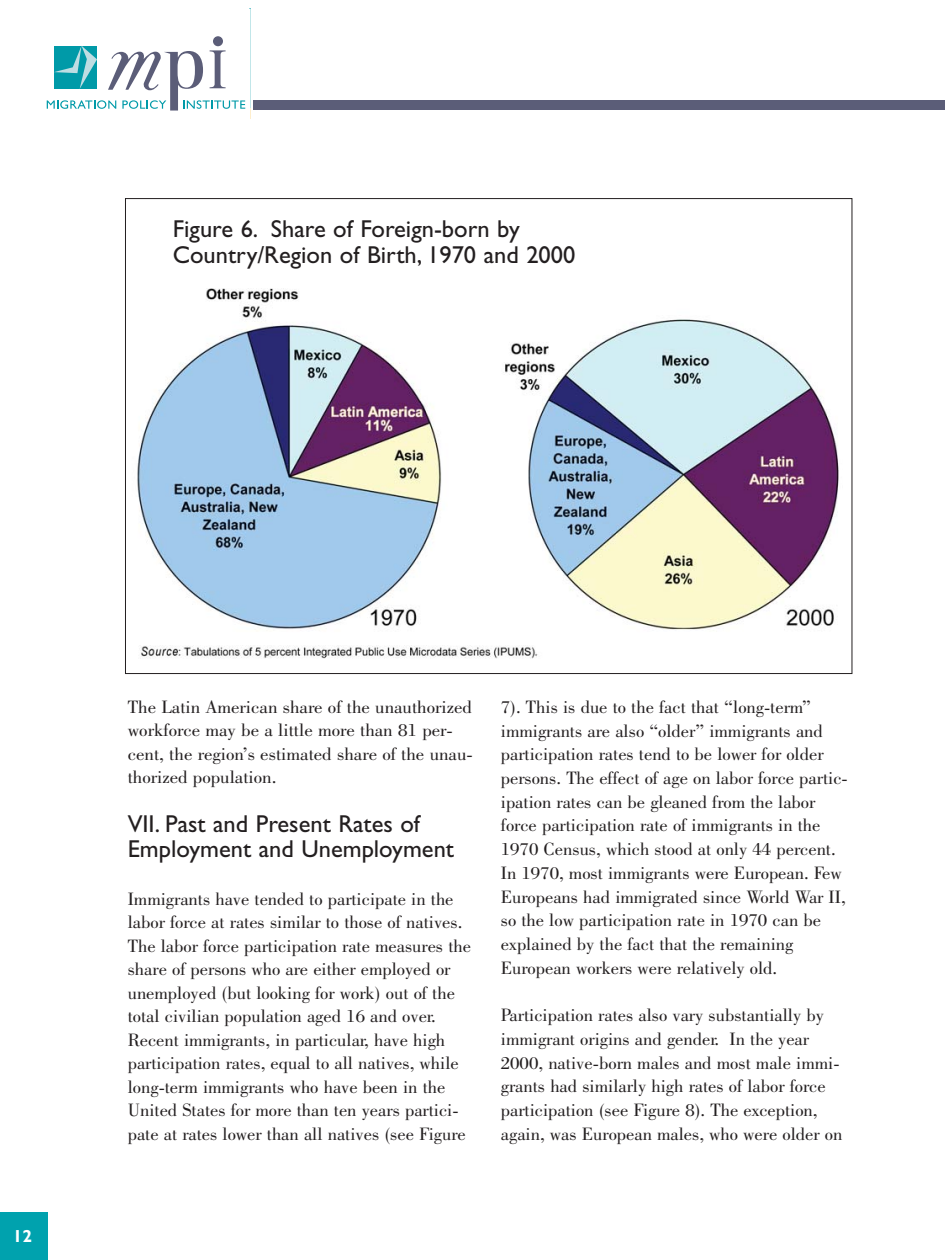
<style>
.page{position:relative;width:945px;height:1260px;background:#fff}
.page>*{position:absolute;margin:0;border:0;box-sizing:border-box;transform-origin:0 0}
.t1{font:24.5px/25.2px "Gill Sans";color:#231f20}
.t2{font:18.9px/23.8px "Bodoni BT";color:#231f20}
.t3{font:700 17.5px "Gill Sans";color:#fff}
</style>
<div class="page">
<div style="left:254px;top:100px;width:691px;height:9px;background:#5b5d78"></div>
<div style="left:0;top:1213px;width:47px;height:47px;background:#00a2ae"></div>
<img style="left:137px;top:288px;width:702px;height:371px">
<svg style="left:46px;top:8px;width:204px;height:103px"></svg>
<div style="left:213px;top:36px;width:10px;height:10px;background:#5b5d78;border-radius:50%"></div>
<p class="t1" style="left:173px;top:218px;width:404px;line-height:26.2px">Figure 6. Share of Foreign-born by<br>Country/Region of Birth, 1970 and 2000</p>
<p class="t3" style="left:13px;top:1230px;width:21px">12</p>
<p class="t2" style="left:128px;top:698px;width:347px">The Latin American share of the unauthorized workforce may be a little more than 81 per&shy;cent, the region’s estimated share of the unau&shy;thorized population.</p>
<p class="t1" style="left:128px;top:814px;width:328px">VII. Past and Present Rates of<br>Employment and Unemployment</p>
<p class="t2" style="left:128px;top:890px;width:345px">Immigrants have tended to participate in the labor force at rates similar to those of natives.<br>The labor force participation rate measures the share of persons who are either employed or unemployed (but looking for work) out of the total civilian population aged 16 and over.<br>Recent immigrants, in particular, have high participation rates, equal to all natives, while long-term immigrants who have been in the United States for more than ten years partici&shy;pate at rates lower than all natives (see Figure</p>
<p class="t2" style="left:501px;top:698px;width:348px">7). This is due to the fact that “long-term” immigrants are also “older” immigrants and participation rates tend to be lower for older persons. The effect of age on labor force partic&shy;ipation rates can be gleaned from the labor force participation rate of immigrants in the 1970 Census, which stood at only 44 percent.<br>In 1970, most immigrants were European. Few Europeans had immigrated since World War II, so the low participation rate in 1970 can be explained by the fact that the remaining European workers were relatively old.</p>
<p class="t2" style="left:501px;top:1006px;width:343px">Participation rates also vary substantially by immigrant origins and gender. In the year 2000, native-born males and most male immi&shy;grants had similarly high rates of labor force participation (see Figure 8). The exception, again, was European males, who were older on</p>
</div>
